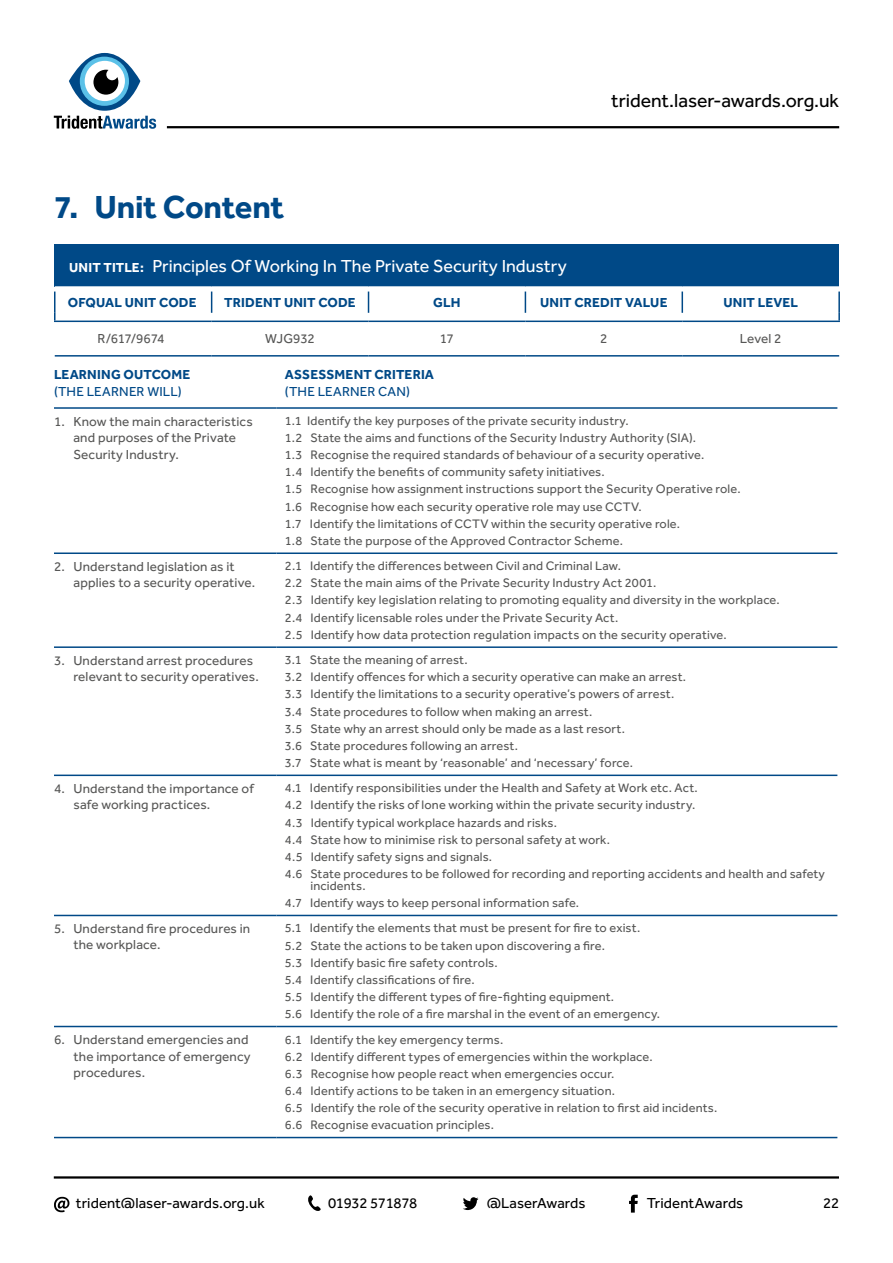
<style>
.page{position:relative;width:893px;height:1263px;background:#fff}
.page>*{position:absolute;margin:0;border:0;box-sizing:border-box;transform-origin:0 0}
.t1{font:700 33px "Effra";letter-spacing:-.01em;color:#004987}
.t2{font:19.5px "Effra";letter-spacing:-.005em;color:#000}
.t3{font:18px "Effra";color:#fff}
.t4{font:15px "Effra";color:#000}
.t5{font:15px "Effra";letter-spacing:-.025em;color:#000}
.t6{font:13.5px/16.5px "Effra";letter-spacing:.01em;color:#575756}
.t7{font:700 13.5px "Effra";letter-spacing:.01em;color:#004987}
.t8{font:13.5px "Effra";letter-spacing:.015em;color:#004987}
.t9{font:12.75px/17.1px "Effra";letter-spacing:.01em;color:#575756}
.s1{font-weight:700;font-size:13.5px}
</style>
<div class="page">
<hr style="left:54px;top:1176px;width:785px;height:2px;background:#000">
<hr style="left:167px;top:126px;width:672px;height:2px;background:#000">
<svg style="left:69px;top:53px;width:71px;height:58px"></svg>
<svg style="left:80px;top:57px;width:49px;height:49px"></svg>
<div style="left:85px;top:61px;width:40px;height:40px;background:#fff;border-radius:50%"></div>
<svg style="left:54px;top:116px;width:102px;height:13px"></svg>
<svg style="left:93px;top:70px;width:25px;height:25px"></svg>
<svg style="left:308px;top:1195px;width:13px;height:16px"></svg>
<svg style="left:463px;top:1197px;width:15px;height:13px"></svg>
<svg style="left:54px;top:1197px;width:15px;height:15px"></svg>
<svg style="left:629px;top:1195px;width:9px;height:17px"></svg>
<hr style="left:54px;top:407px;width:222px;height:2px;background:#004987">
<hr style="left:276px;top:407px;width:561px;height:2px;background:#004987">
<hr style="left:54px;top:552px;width:222px;height:2px;background:#004987">
<hr style="left:54px;top:646px;width:222px;height:2px;background:#004987">
<hr style="left:54px;top:774px;width:222px;height:2px;background:#004987">
<hr style="left:54px;top:915px;width:222px;height:1px;background:#004987">
<hr style="left:54px;top:1026px;width:222px;height:1px;background:#004987">
<hr style="left:54px;top:1137px;width:222px;height:1px;background:#004987">
<hr style="left:276px;top:552px;width:561px;height:2px;background:#004987">
<hr style="left:276px;top:646px;width:561px;height:2px;background:#004987">
<hr style="left:276px;top:774px;width:561px;height:2px;background:#004987">
<hr style="left:276px;top:915px;width:561px;height:1px;background:#004987">
<hr style="left:276px;top:1026px;width:561px;height:1px;background:#004987">
<hr style="left:276px;top:1137px;width:561px;height:1px;background:#004987">
<div style="left:55px;top:244px;width:784px;height:43px;background:#004987"></div>
<svg style="left:55px;top:291px;width:784px;height:32px"></svg>
<hr style="left:54px;top:292px;width:2px;height:21px;background:#004987">
<svg style="left:211px;top:292px;width:1px;height:21px"></svg>
<svg style="left:368px;top:292px;width:1px;height:21px"></svg>
<svg style="left:525px;top:292px;width:1px;height:21px"></svg>
<hr style="left:681px;top:292px;width:2px;height:21px;background:#004987">
<hr style="left:838px;top:292px;width:2px;height:21px;background:#004987">
<svg style="left:54px;top:313px;width:2px;height:8px"></svg>
<hr style="left:55px;top:286px;width:157px;height:2px;background:#fff">
<hr style="left:212px;top:286px;width:156px;height:2px;background:#fff">
<hr style="left:368px;top:286px;width:157px;height:2px;background:#fff">
<hr style="left:525px;top:286px;width:157px;height:2px;background:#fff">
<hr style="left:682px;top:286px;width:157px;height:2px;background:#fff">
<svg style="left:838px;top:313px;width:2px;height:8px"></svg>
<hr style="left:54px;top:321px;width:158px;height:1px;background:#004987">
<hr style="left:55px;top:355px;width:157px;height:2px;background:#004987">
<hr style="left:212px;top:321px;width:156px;height:1px;background:#004987">
<hr style="left:368px;top:321px;width:157px;height:1px;background:#004987">
<hr style="left:525px;top:321px;width:157px;height:1px;background:#004987">
<hr style="left:212px;top:355px;width:156px;height:2px;background:#004987">
<hr style="left:368px;top:355px;width:157px;height:2px;background:#004987">
<hr style="left:525px;top:355px;width:157px;height:2px;background:#004987">
<hr style="left:682px;top:321px;width:158px;height:1px;background:#004987">
<hr style="left:682px;top:355px;width:157px;height:2px;background:#004987">
<h1 class="t1" style="left:54px;top:186px;width:232px">7. Unit Content</h1>
<h2 class="t2" style="left:611px;top:89px;width:229px">trident.laser-awards.org.uk</h2>
<h3 class="t3" style="left:69px;top:255px;width:499px"><span class="s1">UNIT TITLE:</span> Principles Of Working In The Private Security Industry</h3>
<p class="t7" style="left:68px;top:294px;width:130px">OFQUAL UNIT CODE</p>
<p class="t7" style="left:224px;top:294px;width:133px">TRIDENT UNIT CODE</p>
<p class="t7" style="left:433px;top:294px;width:29px">GLH</p>
<p class="t7" style="left:540px;top:294px;width:129px">UNIT CREDIT VALUE</p>
<p class="t7" style="left:723px;top:294px;width:76px">UNIT LEVEL</p>
<p class="t6" style="left:97px;top:330px;width:69px">R/617/9674</p>
<p class="t6" style="left:265px;top:330px;width:51px">WJG932</p>
<p class="t6" style="left:440px;top:330px;width:15px">17</p>
<p class="t6" style="left:600px;top:330px;width:9px">2</p>
<p class="t6" style="left:740px;top:330px;width:43px">Level 2</p>
<p class="t7" style="left:54px;top:367px;width:138px">LEARNING OUTCOME</p>
<p class="t8" style="left:54px;top:383px;width:129px">(THE LEARNER WILL)</p>
<p class="t7" style="left:285px;top:367px;width:151px">ASSESSMENT CRITERIA</p>
<p class="t8" style="left:285px;top:383px;width:127px">(THE LEARNER CAN)</p>
<p class="t6" style="left:73px;top:413px;width:181px;text-indent:-19px">1. Know the main characteristics and purposes of the Private<br>Security Industry.</p>
<p class="t9" style="left:285px;top:412px;width:457px">1.1 Identify the key purposes of the private security industry.<br>1.2 State the aims and functions of the Security Industry Authority (SIA).<br>1.3 Recognise the required standards of behaviour of a security operative.<br>1.4 Identify the benefits of community safety initiatives.<br>1.5 Recognise how assignment instructions support the Security Operative role.<br>1.6 Recognise how each security operative role may use CCTV.<br>1.7 Identify the limitations of CCTV within the security operative role.<br>1.8 State the purpose of the Approved Contractor Scheme.</p>
<p class="t6" style="left:74px;top:558px;width:183px;text-indent:-20px">2. Understand legislation as it applies to a security operative.</p>
<p class="t9" style="left:285px;top:557px;width:496px">2.1 Identify the differences between Civil and Criminal Law.<br>2.2 State the main aims of the Private Security Industry Act 2001.<br>2.3 Identify key legislation relating to promoting equality and diversity in the workplace.<br>2.4 Identify licensable roles under the Private Security Act.<br>2.5 Identify how data protection regulation impacts on the security operative.</p>
<p class="t6" style="left:73px;top:652px;width:187px;text-indent:-19px">3. Understand arrest procedures relevant to security operatives.</p>
<p class="t9" style="left:285px;top:651px;width:403px">3.1 State the meaning of arrest.<br>3.2 Identify offences for which a security operative can make an arrest.<br>3.3 Identify the limitations to a security operative’s powers of arrest.<br>3.4 State procedures to follow when making an arrest.<br>3.5 State why an arrest should only be made as a last resort.<br>3.6 State procedures following an arrest.<br>3.7 State what is meant by ‘reasonable’ and ‘necessary’ force.</p>
<p class="t6" style="left:74px;top:780px;width:182px;text-indent:-20px">4. Understand the importance of safe working practices.</p>
<p class="t9" style="left:285px;top:779px;width:542px">4.1 Identify responsibilities under the Health and Safety at Work etc. Act.<br>4.2 Identify the risks of lone working within the private security industry.<br>4.3 Identify typical workplace hazards and risks.<br>4.4 State how to minimise risk to personal safety at work.<br>4.5 Identify safety signs and signals.<br>4.6 State procedures to be followed for recording and reporting accidents and health and safety</p>
<p class="t9" style="left:285px;top:877px;width:296px;text-indent:25px">incidents.<br>4.7 Identify ways to keep personal information safe.</p>
<p class="t6" style="left:73px;top:920px;width:178px;text-indent:-19px">5. Understand fire procedures in the workplace.</p>
<p class="t9" style="left:285px;top:919px;width:377px">5.1 Identify the elements that must be present for fire to exist.<br>5.2 State the actions to be taken upon discovering a fire.<br>5.3 Identify basic fire safety controls.<br>5.4 Identify classifications of fire.<br>5.5 Identify the different types of fire-fighting equipment.<br>5.6 Identify the role of a fire marshal in the event of an emergency.</p>
<p class="t6" style="left:74px;top:1031px;width:179px;text-indent:-20px">6. Understand emergencies and the importance of emergency procedures.</p>
<p class="t9" style="left:285px;top:1030px;width:434px">6.1 Identify the key emergency terms.<br>6.2 Identify different types of emergencies within the workplace.<br>6.3 Recognise how people react when emergencies occur.<br>6.4 Identify actions to be taken in an emergency situation.<br>6.5 Identify the role of the security operative in relation to first aid incidents.<br>6.6 Recognise evacuation principles.</p>
<p class="t4" style="left:76px;top:1194px;width:190px">trident@laser-awards.org.uk</p>
<p class="t5" style="left:328px;top:1194px;width:91px">01932 571878</p>
<p class="t4" style="left:487px;top:1194px;width:100px">@LaserAwards</p>
<p class="t4" style="left:647px;top:1194px;width:98px">TridentAwards</p>
<p class="t4" style="left:823px;top:1194px;width:18px">22</p>
</div>
